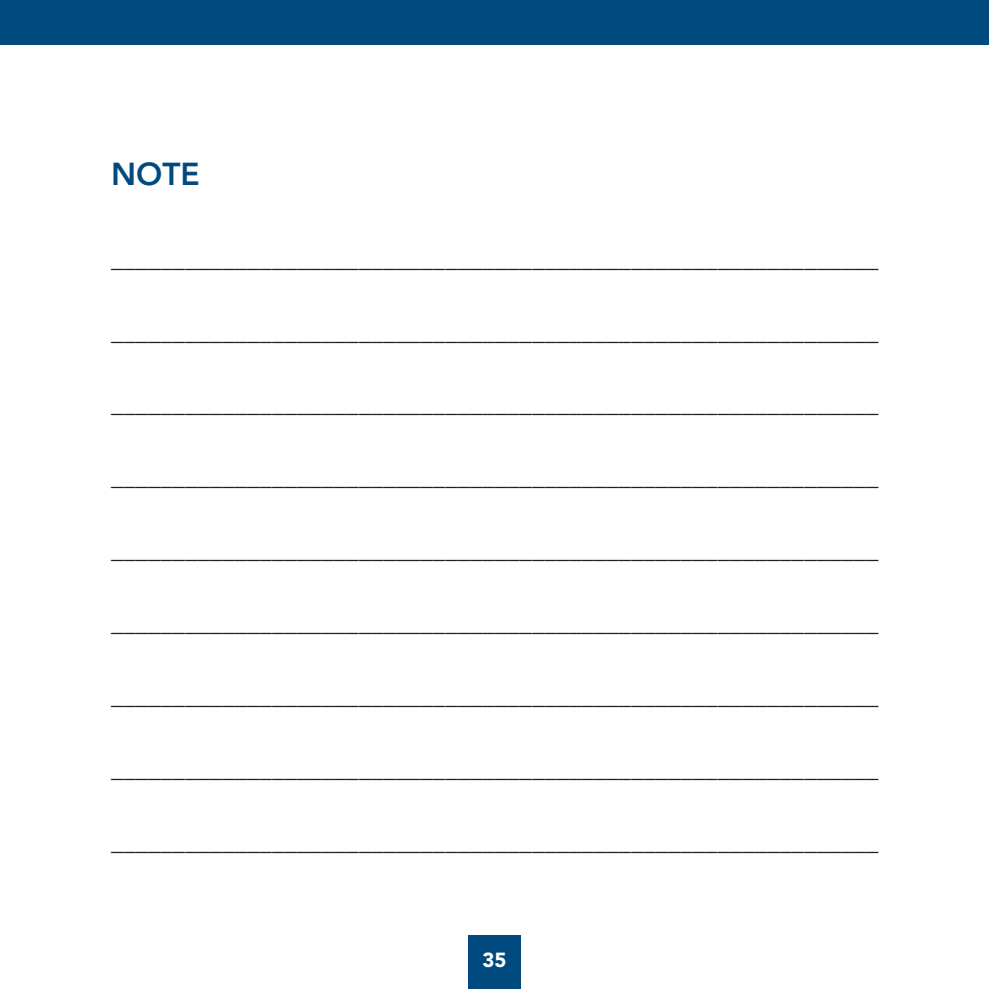
<style>
.page{position:relative;width:989px;height:989px;background:#fff}
.page>*{position:absolute;margin:0;border:0;box-sizing:border-box;transform-origin:0 0}
.t1{font:800 31.5px "Avenir";color:#004a7f}
.t2{font:900 24.75px "Avenir";color:#231f20}
.t3{font:900 20.25px "Avenir";color:#fff}
</style>
<div class="page">
<div style="left:0;top:0;width:989px;height:45px;background:#004a7f"></div>
<div style="left:468px;top:934px;width:53px;height:55px;background:#004a7f"></div>
<p class="t1" style="left:111px;top:149px;width:90px">NOTE</p>
<p class="t2" style="left:111px;top:237px;width:769px">______________________________________________________________</p>
<p class="t2" style="left:111px;top:310px;width:769px">______________________________________________________________</p>
<p class="t2" style="left:111px;top:382px;width:769px">______________________________________________________________</p>
<p class="t2" style="left:111px;top:455px;width:769px">______________________________________________________________</p>
<p class="t2" style="left:111px;top:528px;width:769px">______________________________________________________________</p>
<p class="t2" style="left:111px;top:601px;width:769px">______________________________________________________________</p>
<p class="t2" style="left:111px;top:674px;width:769px">______________________________________________________________</p>
<p class="t2" style="left:111px;top:747px;width:769px">______________________________________________________________</p>
<p class="t2" style="left:111px;top:820px;width:769px">______________________________________________________________</p>
<p class="t3" style="left:482px;top:942px;width:25px">35</p>
</div>
